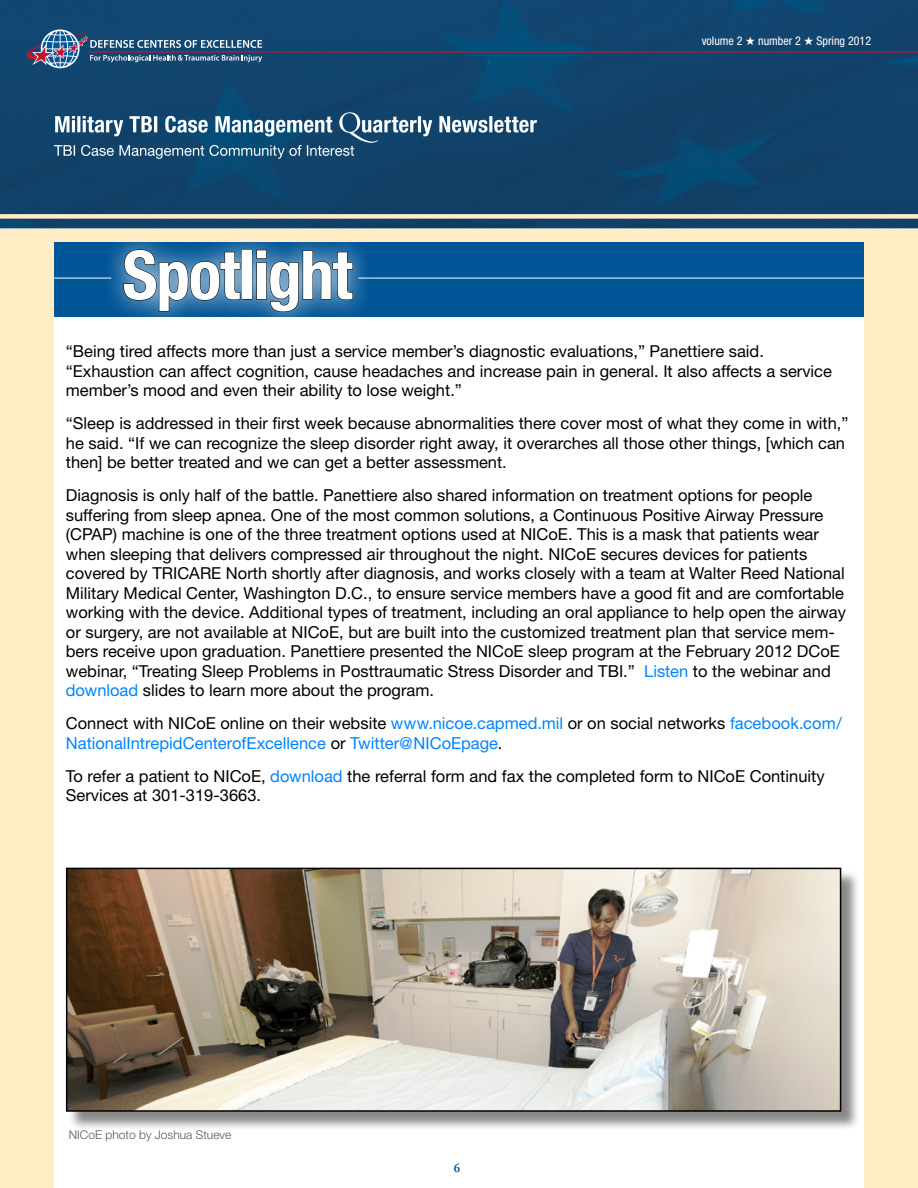
<style>
.page{position:relative;width:918px;height:1188px;background:#ffedc5}
.page>*{position:absolute;margin:0;border:0;box-sizing:border-box;transform-origin:0 0}
.header_2{font:700 condensed 67.5px "Helvetica Neue LT Std";letter-spacing:-.02em;color:#fff}
.Body{font:16.5px/19.5px "Helvetica Neue";color:#000}
.Body-2{font:16.5px/19.5px "Helvetica Neue";color:#0084ff}
.t1{font:700 13.5px "Garamond";color:#005596}
.t2{font:condensed 12px "Helvetica Neue LT Std";color:#fff}
.photo_credit{font:300 12px "Helvetica Neue";color:#57585a}
.s1{color:#0084ff}
.s2{color:#000}
</style>
<div class="page">
<div style="left:54px;top:251px;width:810px;height:937px;background:#fff"></div>
<img style="left:0;top:0;width:918px;height:228px">
<svg style="left:20px;top:29px;width:242px;height:40px;background:#3b6286"></svg>
<div style="left:0;top:214px;width:918px;height:5px;background:#ffedc5"></div>
<svg style="left:54px;top:112px;width:483px;height:47px;background:#3e6989"></svg>
<hr style="left:89px;top:51px;width:829px;height:1px;background:#c41230">
<div style="left:54px;top:242px;width:810px;height:75px;background:#005596"></div>
<div style="left:102px;top:228px;width:272px;height:105px;background:#fff;opacity:.75"></div>
<svg style="left:123px;top:249px;width:118px;height:63px;background:#457aa2"></svg>
<div style="left:242px;top:250px;width:10px;height:49px;border:1px solid #000"></div>
<svg style="left:256px;top:250px;width:97px;height:62px;background:#487aa1"></svg>
<hr style="left:359px;top:278px;width:505px;height:1px;background:#fff">
<hr style="left:54px;top:278px;width:57px;height:1px;background:#fff">
<div style="left:68px;top:869px;width:792px;height:261px;background:#000;opacity:.47"></div>
<img style="left:69px;top:871px;width:769px;height:238px">
<div style="left:66px;top:868px;width:775px;height:244px;border:2px solid #000"></div>
<p class="t2" style="left:702px;top:34px;width:171px">volume 2 ★ number 2 ★ Spring 2012</p>
<p class="header_2" style="left:123px;top:234px;width:232px">Spotlight</p>
<p class="Body" style="left:66px;top:342px;width:768px">“Being tired affects more than just a service member’s diagnostic evaluations,” Panettiere said. “Exhaustion can affect cognition, cause headaches and increase pain in general. It also affects a service member’s mood and even their ability to lose weight.”</p>
<p class="Body" style="left:66px;top:414px;width:784px">“Sleep is addressed in their first week because abnormalities there cover most of what they come in with,” he said. “If we can recognize the sleep disorder right away, it overarches all those other things, [which can then] be better treated and we can get a better assessment.</p>
<p class="Body" style="left:66px;top:486px;width:782px">Diagnosis is only half of the battle. Panettiere also shared information on treatment options for people suffering from sleep apnea. One of the most common solutions, a Continuous Positive Airway Pressure (CPAP) machine is one of the three treatment options used at NICoE. This is a mask that patients wear when sleeping that delivers compressed air throughout the night. NICoE secures devices for patients covered by TRICARE North shortly after diagnosis, and works closely with a team at Walter Reed National Military Medical Center, Washington D.C., to ensure service members have a good fit and are comfortable working with the device. Additional types of treatment, including an oral appliance to help open the airway or surgery, are not available at NICoE, but are built into the customized treatment plan that service mem&shy;bers receive upon graduation. Panettiere presented the NICoE sleep program at the February 2012 DCoE webinar, “Treating Sleep Problems in Posttraumatic Stress Disorder and TBI.” <span class="s1">Listen</span> to the webinar and <span class="s1">download</span> slides to learn more about the program.</p>
<p class="Body-2" style="left:66px;top:714px;width:778px"><span class="s2">Connect with NICoE online on their website</span> www.nicoe.capmed.mil <span class="s2">or on social networks</span> facebook.com/<br>NationalIntrepidCenterofExcellence <span class="s2">or</span> Twitter@NICoEpage<span class="s2">.</span></p>
<p class="Body" style="left:66px;top:766px;width:760px">To refer a patient to NICoE, <span class="s1">download</span> the referral form and fax the completed form to NICoE Continuity<br>Services at 301-319-3663.</p>
<p class="photo_credit" style="left:69px;top:1127px;width:164px">NICoE photo by Joshua Stueve</p>
<p class="t1" style="left:454px;top:1160px;width:8px">6</p>
</div>
